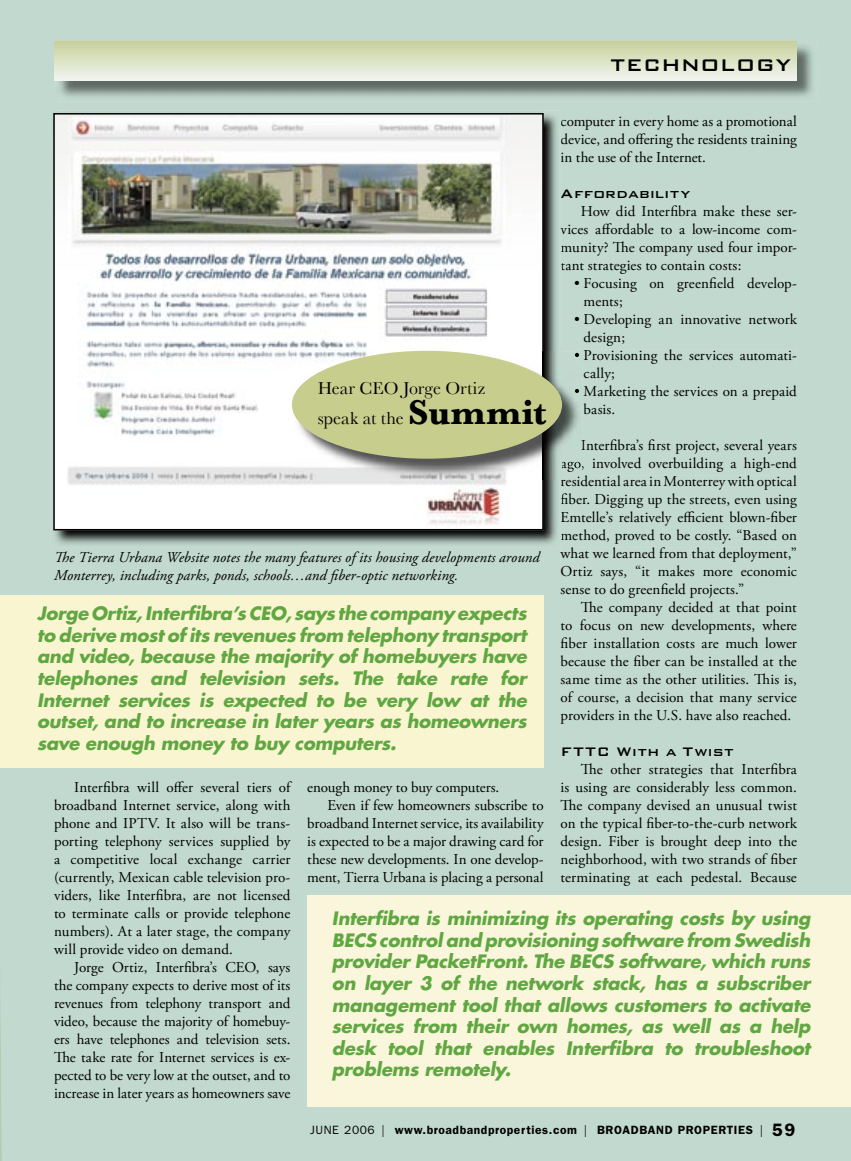
<style>
.page{position:relative;width:851px;height:1161px;background:#fff}
.page>*{position:absolute;margin:0;border:0;box-sizing:border-box;transform-origin:0 0}
.t1{font:500 22.5px "Bank Gothic BT";color:#000}
.t2{font:italic 700 18px/21.6px "Futura";letter-spacing:-.01em;color:#60a742;text-align:justify}
.t3{font:18px/30px "Baskerville";color:#000}
.t4{font:500 16.5px "Bank Gothic BT";letter-spacing:.025em;color:#000}
.t5{font:15px/18px "Adobe Garamond Pro";color:#000;text-align:justify}
.t6{font:italic 15px/18px "Adobe Garamond Pro";letter-spacing:.01em;color:#000}
.t7{font:600 12px "Franklin Gothic";letter-spacing:.05em;color:#000}
.s1{font-weight:700;font-size:36px}
.s2{font-weight:400}
.s3{font-family:"Helvetica";font-weight:300;font-stretch:condensed}
.s4{font-size:18px}
</style>
<div class="page">
<div style="left:0;top:0;width:850px;height:1161px;background:#c1d9cf"></div>
<svg style="left:0;top:933px;width:2px;height:228px"></svg>
<div style="left:561px;top:115px;width:235px;height:15px;background:#c1d9cf"></div>
<div style="left:561px;top:133px;width:236px;height:15px;background:#c1d9cf"></div>
<div style="left:561px;top:151px;width:144px;height:11px;background:#c1d9cf"></div>
<div style="left:561px;top:189px;width:129px;height:9px;background:#c1d9cf"></div>
<div style="left:561px;top:223px;width:235px;height:11px;background:#c1d9cf"></div>
<div style="left:561px;top:241px;width:235px;height:15px;background:#c1d9cf"></div>
<div style="left:561px;top:261px;width:180px;height:13px;background:#c1d9cf"></div>
<div style="left:582px;top:385px;width:214px;height:15px;background:#c1d9cf"></div>
<div style="left:582px;top:439px;width:214px;height:15px;background:#c1d9cf"></div>
<div style="left:582px;top:457px;width:214px;height:15px;background:#c1d9cf"></div>
<div style="left:0;top:596px;width:543px;height:172px;background:#faf5d1"></div>
<img style="left:55px;top:41px;width:762px;height:60px">
<svg style="left:54px;top:40px;width:742px;height:41px;background:#dce2c5"></svg>
<div style="left:307px;top:896px;width:543px;height:211px;background:#f9f6db"></div>
<img style="left:51px;top:111px;width:510px;height:437px">
<svg style="left:561px;top:246px;width:1px;height:23px"></svg>
<div style="left:560px;top:475px;width:236px;height:87px;background:#c1d9cf"></div>
<svg style="left:53px;top:113px;width:490px;height:417px"></svg>
<img style="left:292px;top:352px;width:290px;height:127px">
<div style="left:575px;top:349px;width:221px;height:15px;background:#c1d9cf"></div>
<img style="left:575px;top:385px;width:7px;height:15px">
<svg style="left:581px;top:439px;width:1px;height:15px"></svg>
<img style="left:561px;top:457px;width:21px;height:15px">
<img style="left:561px;top:475px;width:21px;height:4px">
<img style="left:542px;top:352px;width:2px;height:127px">
<div style="left:292px;top:351px;width:270px;height:108px;background:#c7cd8c;border-radius:50%"></div>
<h1 class="t1" style="left:610px;top:53px;width:182px">TECHNOLOGY</h1>
<p class="t5" style="left:560px;top:113px;width:238px">computer in every home as a promotional device, and offering the residents training in the use of the Internet.</p>
<p class="t4" style="left:560px;top:185px;width:131px">Affordability</p>
<p class="t5" style="left:560px;top:203px;width:238px;text-indent:20px">How did Interfibra make these ser&shy;vices affordable to a low-income com&shy;munity? The company used four impor&shy;tant strategies to contain costs:</p>
<p class="t5" style="left:583px;top:275px;width:215px;text-indent:-10px">• Focusing on greenfield develop&shy;ments;</p>
<p class="t5" style="left:583px;top:311px;width:215px;text-indent:-10px">• Developing an innovative network design;</p>
<p class="t5" style="left:583px;top:347px;width:215px;text-indent:-10px">• Provisioning the services automati&shy;cally;</p>
<p class="t5" style="left:583px;top:383px;width:215px;text-indent:-10px">• Marketing the services on a prepaid basis.</p>
<p class="t5" style="left:560px;top:437px;width:238px;text-indent:20px">Interfibra’s first project, several years ago, involved overbuilding a high-end residential area in Monterrey with optical fiber. Digging up the streets, even using Emtelle’s relatively efficient blown-fiber method, proved to be costly. “Based on what we learned from that deployment,” Ortiz says, “it makes more economic sense to do greenfield projects.”</p>
<p class="t5" style="left:560px;top:599px;width:238px;text-indent:20px">The company decided at that point to focus on new developments, where fiber installation costs are much lower because the fiber can be installed at the same time as the other utilities. This is, of course, a decision that many service providers in the U.S. have also reached.</p>
<p class="t4" style="left:560px;top:743px;width:175px">FTTC With a Twist</p>
<p class="t5" style="left:560px;top:761px;width:238px;text-indent:20px">The other strategies that Interfibra is using are considerably less common.<br>The company devised an unusual twist on the typical fiber-to-the-curb network design. Fiber is brought deep into the neighborhood, with two strands of fiber terminating at each pedestal. Because</p>
<p class="t3" style="left:318px;top:373px;width:230px">Hear CEO Jorge Ortiz<br>speak at the <span class="s1">Summit</span></p>
<p class="t6" style="left:54px;top:549px;width:487px">The Tierra Urbana Website notes the many features of its housing developments around<br>Monterrey, including parks, ponds, schools…and fiber-optic networking.</p>
<p class="t2" style="left:37px;top:602px;width:491px">Jorge Ortiz, Interfibra’s CEO, says the company expects to derive most of its revenues from telephony transport and video, because the majority of homebuyers have telephones and television sets. The take rate for Internet services is expected to be very low at the outset, and to increase in later years as homeowners save enough money to buy computers.</p>
<p class="t5" style="left:54px;top:779px;width:238px;text-indent:20px">Interfibra will offer several tiers of broadband Internet service, along with phone and IPTV. It also will be trans&shy;porting telephony services supplied by a competitive local exchange carrier (currently, Mexican cable television pro&shy;viders, like Interfibra, are not licensed to terminate calls or provide telephone numbers). At a later stage, the company will provide video on demand.</p>
<p class="t5" style="left:54px;top:959px;width:238px;text-indent:20px">Jorge Ortiz, Interfibra’s CEO, says the company expects to derive most of its revenues from telephony transport and video, because the majority of homebuy&shy;ers have telephones and television sets.<br>The take rate for Internet services is ex&shy;pected to be very low at the outset, and to increase in later years as homeowners save</p>
<p class="t5" style="left:307px;top:779px;width:193px">enough money to buy computers.</p>
<p class="t5" style="left:327px;top:797px;width:218px">Even if few homeowners subscribe to</p>
<p class="t5" style="left:307px;top:815px;width:238px">broadband Internet service, its availability</p>
<p class="t5" style="left:307px;top:833px;width:238px">is expected to be a major drawing card for</p>
<p class="t5" style="left:307px;top:851px;width:238px">these new developments. In one develop-</p>
<p class="t5" style="left:307px;top:869px;width:238px">ment, Tierra Urbana is placing a personal</p>
<p class="t2" style="left:332px;top:908px;width:480px">Interfibra is minimizing its operating costs by using BECS control and provisioning software from Swedish provider PacketFront. The BECS software, which runs on layer 3 of the network stack, has a subscriber management tool that allows customers to activate services from their own homes, as well as a help desk tool that enables Interfibra to troubleshoot problems remotely.</p>
<p class="t7" style="left:310px;top:1122px;width:487px"><span class="s2">JUNE 2006</span> <span class="s3">|</span> www.broadbandproperties.com <span class="s3">|</span> BROADBAND PROPERTIES <span class="s3">|</span> <span class="s4">59</span></p>
</div>
